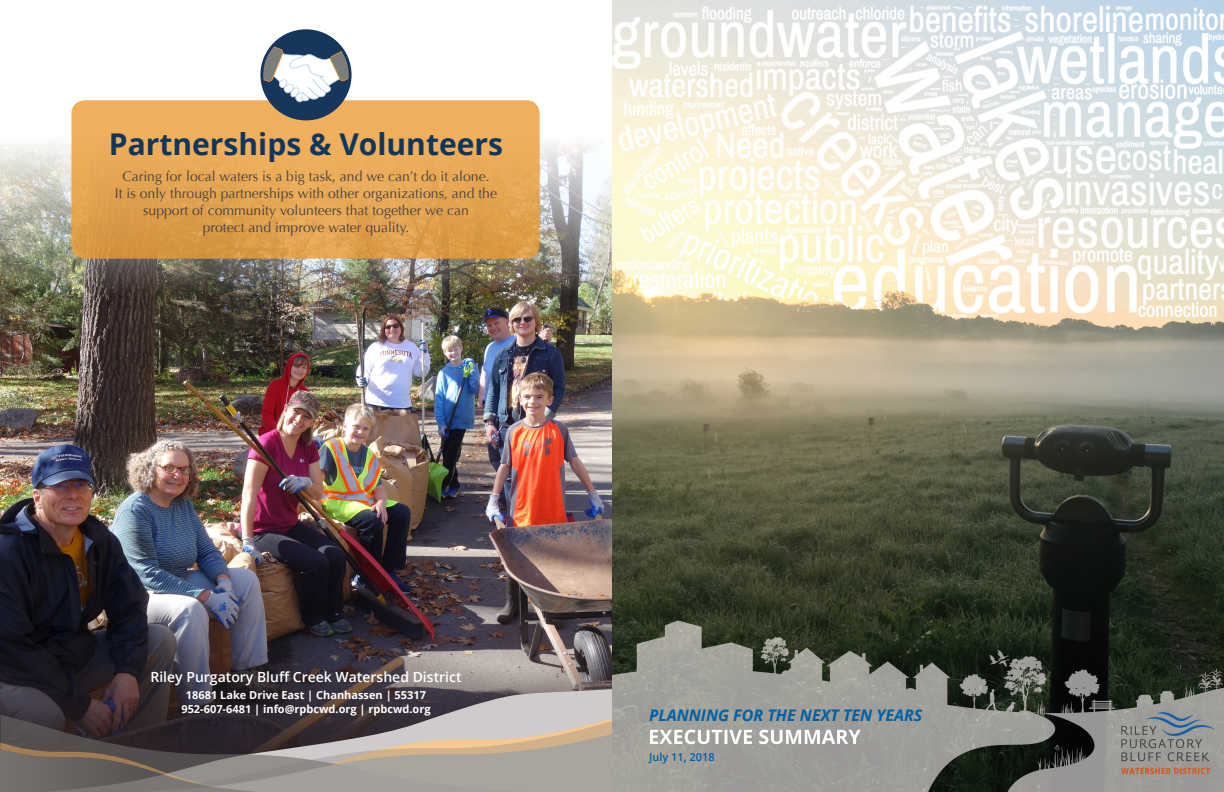
<style>
.page{position:relative;width:1224px;height:792px;background:#fff}
.page>*{position:absolute;margin:0;border:0;box-sizing:border-box;transform-origin:0 0}
.Heading_34_pt_Dark_b{font:700 30px "Open Sans";color:#11365c}
.t1{font:italic 700 16px "Open Sans";color:#0061a6}
.Body_text_optima_gre{font:14px/16.8px "Optima";color:#454442;text-align:center}
.t2{font:600 14px "Open Sans";color:#fff}
.t3{font:700 11px/13.2px "Open Sans";color:#fff;text-align:center}
.t4{font:600 11px "Open Sans";color:#0061a6}
</style>
<div class="page">
<img style="left:0;top:137px;width:612px;height:578px">
<svg style="left:44px;top:689px;width:568px;height:29px;background:#595156"></svg>
<svg style="left:0;top:715px;width:527px;height:3px;background:#50474c"></svg>
<svg style="left:0;top:718px;width:612px;height:74px;background:#847d78"></svg>
<div style="left:72px;top:100px;width:468px;height:159px;background:linear-gradient(to bottom,#f3b362,#db9b47);border-radius:14px"></div>
<div style="left:261px;top:30px;width:89px;height:89px;background:#17365c;border-radius:50%"></div>
<svg style="left:259px;top:46px;width:93px;height:61px"></svg>
<div style="left:260px;top:29px;width:92px;height:91px;border:3px solid #17365c;border-radius:50%"></div>
<img style="left:612px;top:0;width:612px;height:792px">
<p class="Heading_34_pt_Dark_b" style="left:109px;top:123px;width:396px">Partnerships &amp; Volunteers</p>
<p class="Body_text_optima_gre" style="left:115px;top:168px;width:384px">Caring for local waters is a big task, and we can’t do it alone.<br>It is only through partnerships with other organizations, and the support of community volunteers that together we can<br>protect and improve water quality.</p>
<p class="t2" style="left:150px;top:667px;width:313px">Riley Purgatory Bluff Creek Watershed District</p>
<p class="t3" style="left:181px;top:689px;width:251px">18681 Lake Drive East | Chanhassen | 55317<br>952-607-6481 | info@rpbcwd.org | rpbcwd.org</p>
<p class="t1" style="left:649px;top:704px;width:275px">PLANNING FOR THE NEXT TEN YEARS</p>
<p class="t4" style="left:649px;top:749px;width:67px">July 11, 2018</p>
</div>
